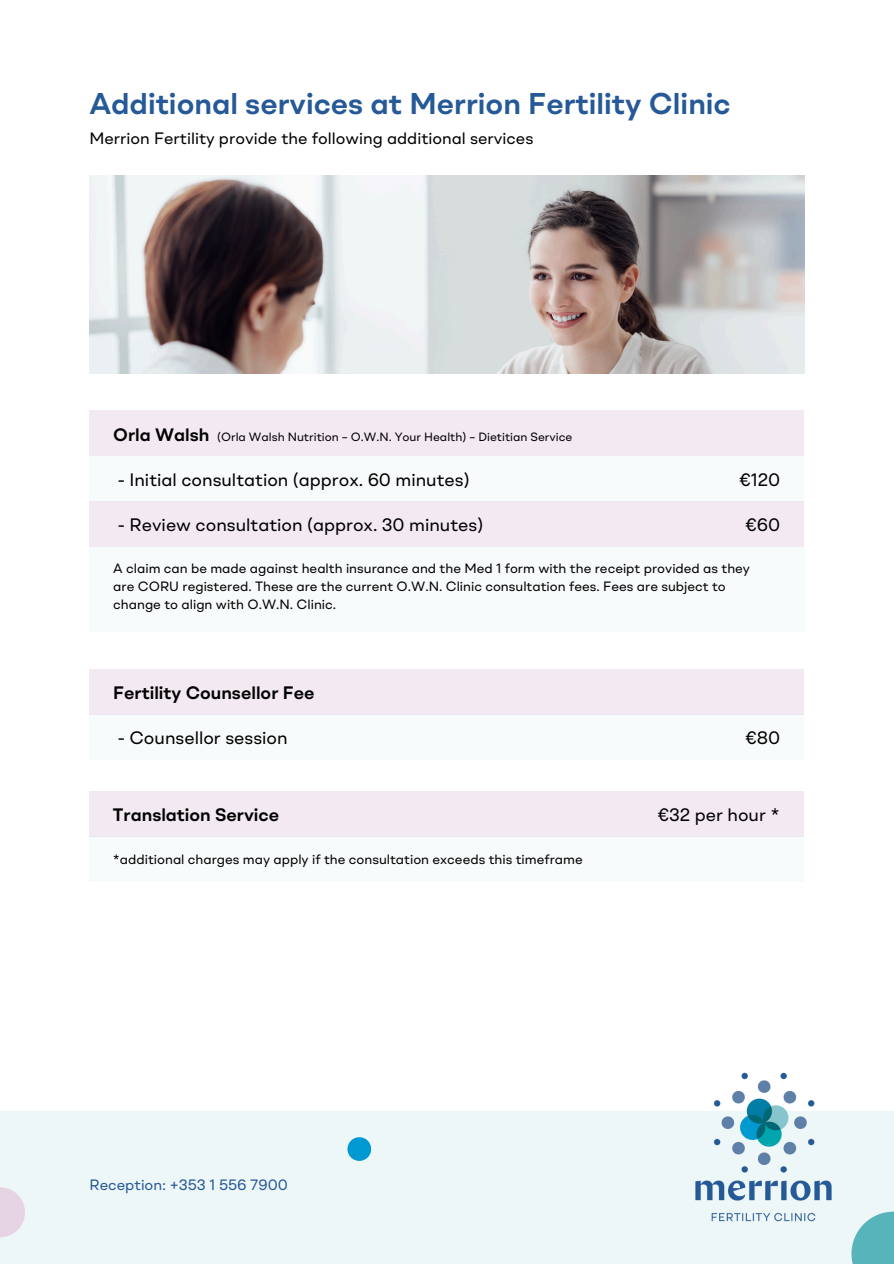
<style>
.page{position:relative;width:894px;height:1264px;background:#fff}
.page>*{position:absolute;margin:0;border:0;box-sizing:border-box;transform-origin:0 0}
.t1{font:600 30px "Shape";color:#265997}
.t2{font:18px "Shape";color:#000}
.t3{font:600 18px "Shape";color:#000}
.t4{font:16.5px "Shape";color:#000}
.t5{font:15px "Shape";color:#265997}
.t6{font:13.5px/18px "Shape";color:#000}
.t7{font:12px "Shape";color:#000}
</style>
<div class="page">
<div style="left:0;top:1111px;width:893px;height:152px;background:#eef7f8"></div>
<img style="left:695px;top:1072px;width:137px;height:150px">
<div style="left:347px;top:1137px;width:24px;height:23px;background:#0099d1;border-radius:50%"></div>
<svg style="left:0;top:1187px;width:25px;height:50px"></svg>
<svg style="left:851px;top:1211px;width:42px;height:52px;fill:#58b4bb"></svg>
<img style="left:89px;top:175px;width:715px;height:198px">
<div style="left:89px;top:669px;width:715px;height:45px;background:#f2e9f2"></div>
<div style="left:89px;top:714px;width:715px;height:45px;background:#f7fbfb"></div>
<div style="left:89px;top:791px;width:714px;height:45px;background:#f2e9f2"></div>
<div style="left:89px;top:836px;width:714px;height:45px;background:#f7fbfb"></div>
<div style="left:89px;top:547px;width:715px;height:84px;background:#f7fbfb"></div>
<div style="left:89px;top:411px;width:715px;height:45px;background:#f2e9f2"></div>
<div style="left:89px;top:456px;width:715px;height:45px;background:#f7fbfb"></div>
<div style="left:89px;top:501px;width:715px;height:46px;background:#f2e9f2"></div>
<h3 class="t1" style="left:89px;top:91px;width:642px">Additional services at Merrion Fertility Clinic</h3>
<p class="t4" style="left:89px;top:131px;width:445px">Merrion Fertility provide the following additional services</p>
<h3 class="t3" style="left:113px;top:427px;width:98px">Orla Walsh</h3>
<h3 class="t2" style="left:118px;top:472px;width:353px">- Initial consultation (approx. 60 minutes)</h3>
<h3 class="t2" style="left:118px;top:517px;width:367px">- Review consultation (approx. 30 minutes)</h3>
<h4 class="t7" style="left:217px;top:431px;width:356px">(Orla Walsh Nutrition – O.W.N. Your Health) – Dietitian Service</h4>
<h3 class="t2" style="left:738px;top:472px;width:43px">€120</h3>
<h3 class="t2" style="left:745px;top:517px;width:37px">€60</h3>
<h2 class="t6" style="left:113px;top:561px;width:638px">A claim can be made against health insurance and the Med 1 form with the receipt provided as they are CORU registered. These are the current O.W.N. Clinic consultation fees. Fees are subject to change to align with O.W.N. Clinic.</h2>
<h3 class="t3" style="left:113px;top:685px;width:203px">Fertility Counsellor Fee</h3>
<h3 class="t2" style="left:118px;top:730px;width:171px">- Counsellor session</h3>
<p class="t2" style="left:744px;top:730px;width:37px">€80</p>
<h3 class="t3" style="left:113px;top:807px;width:168px">Translation Service</h3>
<h4 class="t6" style="left:113px;top:851px;width:471px">*additional charges may apply if the consultation exceeds this timeframe</h4>
<h3 class="t2" style="left:657px;top:807px;width:124px">€32 per hour *</h3>
<h1 class="t5" style="left:89px;top:1178px;width:200px">Reception: +353 1 556 7900</h1>
</div>
